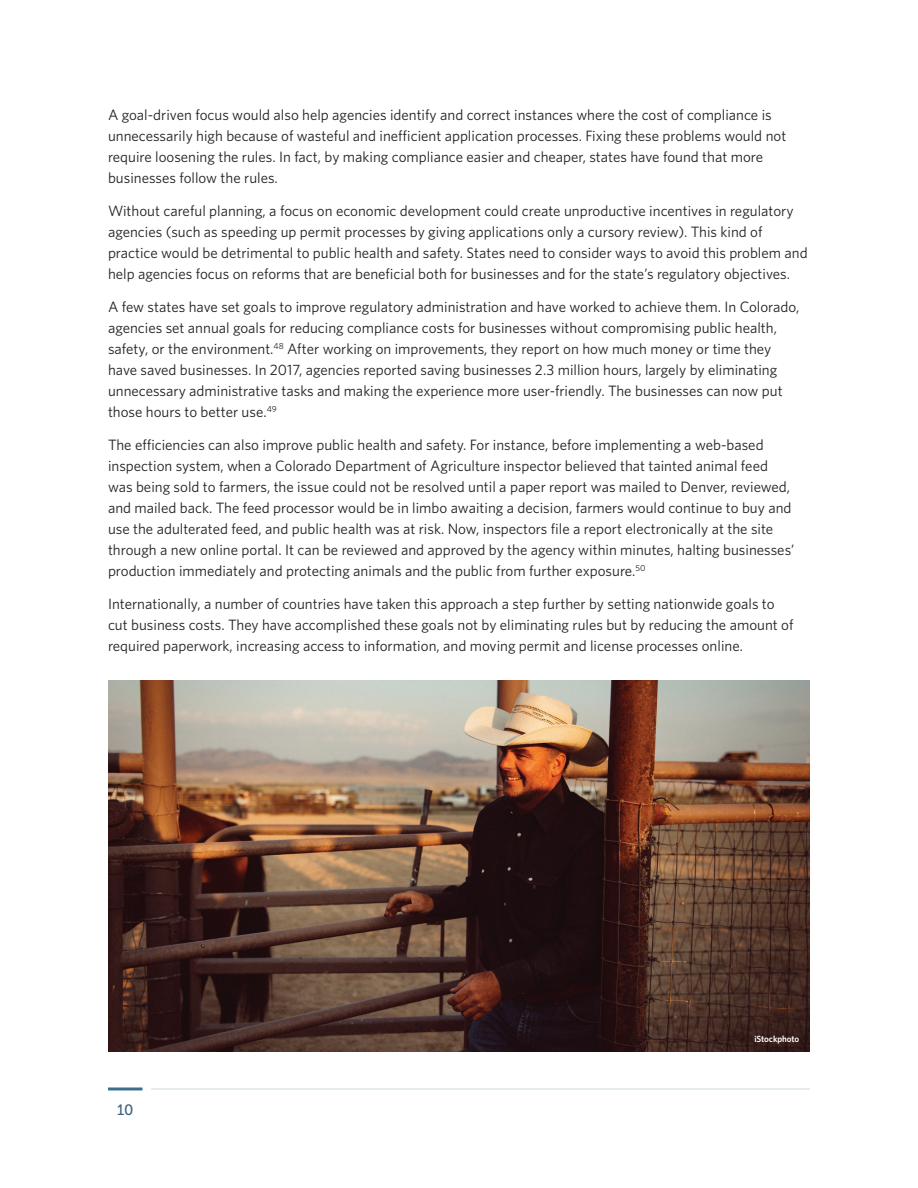
<style>
.page{position:relative;width:918px;height:1188px;background:#fff}
.page>*{position:absolute;margin:0;border:0;box-sizing:border-box;transform-origin:0 0}
.t1{font:15px/21px "Whitney";color:#231f20}
.t2{font:15px "Museo Slab 500";color:#406280}
.t3{font:600 9px "Whitney";letter-spacing:-.01em;color:#fff}
</style>
<div class="page">
<hr style="left:151px;top:1088px;width:659px;height:2px;background:#0c4d6d">
<hr style="left:108px;top:1088px;width:34px;height:2px;background:#0c4d6d">
<img style="left:108px;top:680px;width:702px;height:372px">
<p class="t1" style="left:108px;top:104px;width:680px">A goal-driven focus would also help agencies identify and correct instances where the cost of compliance is unnecessarily high because of wasteful and inefficient application processes. Fixing these problems would not require loosening the rules. In fact, by making compliance easier and cheaper, states have found that more businesses follow the rules.</p>
<p class="t1" style="left:108px;top:200px;width:701px">Without careful planning, a focus on economic development could create unproductive incentives in regulatory agencies (such as speeding up permit processes by giving applications only a cursory review). This kind of practice would be detrimental to public health and safety. States need to consider ways to avoid this problem and help agencies focus on reforms that are beneficial both for businesses and for the state’s regulatory objectives.</p>
<p class="t1" style="left:108px;top:296px;width:693px">A few states have set goals to improve regulatory administration and have worked to achieve them. In Colorado, agencies set annual goals for reducing compliance costs for businesses without compromising public health, safety, or the environment.<sup>48</sup> After working on improvements, they report on how much money or time they have saved businesses. In 2017, agencies reported saving businesses 2.3 million hours, largely by eliminating unnecessary administrative tasks and making the experience more user-friendly. The businesses can now put those hours to better use.<sup>49</sup></p>
<p class="t1" style="left:108px;top:434px;width:688px">The efficiencies can also improve public health and safety. For instance, before implementing a web-based inspection system, when a Colorado Department of Agriculture inspector believed that tainted animal feed was being sold to farmers, the issue could not be resolved until a paper report was mailed to Denver, reviewed, and mailed back. The feed processor would be in limbo awaiting a decision, farmers would continue to buy and use the adulterated feed, and public health was at risk. Now, inspectors file a report electronically at the site through a new online portal. It can be reviewed and approved by the agency within minutes, halting businesses’ production immediately and protecting animals and the public from further exposure.<sup>50</sup></p>
<p class="t1" style="left:108px;top:593px;width:687px">Internationally, a number of countries have taken this approach a step further by setting nationwide goals to cut business costs. They have accomplished these goals not by eliminating rules but by reducing the amount of required paperwork, increasing access to information, and moving permit and license processes online.</p>
<p class="t2" style="left:117px;top:1101px;width:18px">10</p>
<p class="t3" style="left:755px;top:1033px;width:46px">iStockphoto</p>
</div>
